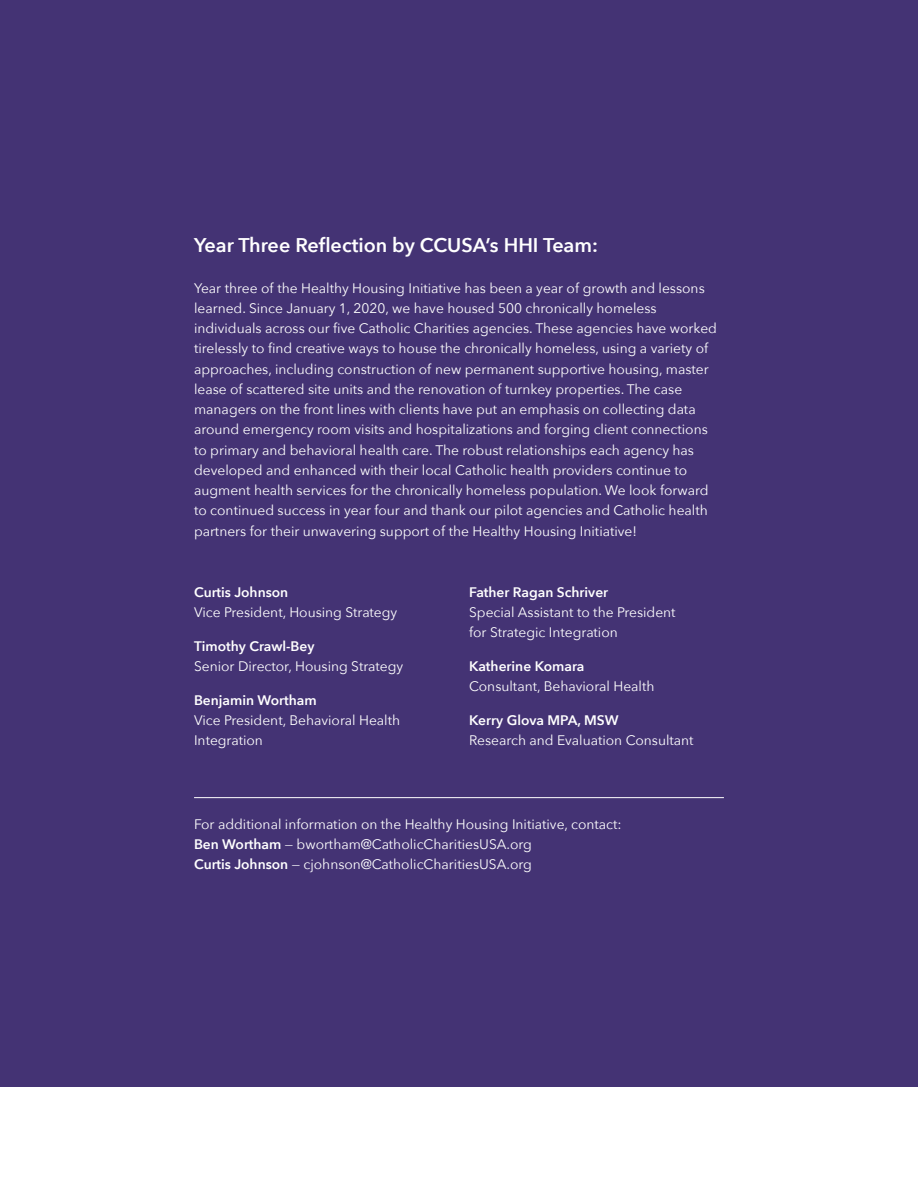
<style>
.page{position:relative;width:918px;height:1188px;background:#fff}
.page>*{position:absolute;margin:0;border:0;box-sizing:border-box;transform-origin:0 0}
.main_body_text__whit{font:600 19.8px "Avenir Next";color:#fff}
.main_body_text__whit-2{font:13.8px/20.2px "Avenir Next";color:#fff}
.main_body_text{font:13.8px/20.2px "Avenir Next";color:#fff}
.s1{font-weight:600}
</style>
<div class="page">
<div style="left:0;top:0;width:918px;height:1086px;background:#443374"></div>
<hr style="left:194px;top:797px;width:530px;height:1px;background:#fff">
<p class="main_body_text__whit" style="left:194px;top:228px;width:406px">Year Three Reflection by CCUSA’s HHI Team:</p>
<p class="main_body_text__whit-2" style="left:194px;top:277px;width:524px">Year three of the Healthy Housing Initiative has been a year of growth and lessons learned. Since January 1, 2020, we have housed 500 chronically homeless individuals across our five Catholic Charities agencies. These agencies have worked tirelessly to find creative ways to house the chronically homeless, using a variety of approaches, including construction of new permanent supportive housing, master lease of scattered site units and the renovation of turnkey properties. The case managers on the front lines with clients have put an emphasis on collecting data around emergency room visits and hospitalizations and forging client connections to primary and behavioral health care. The robust relationships each agency has developed and enhanced with their local Catholic health providers continue to augment health services for the chronically homeless population. We look forward to continued success in year four and thank our pilot agencies and Catholic health partners for their unwavering support of the Healthy Housing Initiative!</p>
<p class="main_body_text" style="left:194px;top:581px;width:205px"><span class="s1">Curtis Johnson<br></span>Vice President, Housing Strategy</p>
<p class="main_body_text" style="left:194px;top:635px;width:211px"><span class="s1">Timothy Crawl-Bey<br></span>Senior Director, Housing Strategy</p>
<p class="main_body_text" style="left:194px;top:689px;width:208px"><span class="s1">Benjamin Wortham<br></span>Vice President, Behavioral Health<br>Integration</p>
<p class="main_body_text" style="left:469px;top:581px;width:208px"><span class="s1">Father Ragan Schriver<br></span>Special Assistant to the President for Strategic Integration</p>
<p class="main_body_text" style="left:469px;top:655px;width:187px"><span class="s1">Katherine Komara<br></span>Consultant, Behavioral Health</p>
<p class="main_body_text" style="left:469px;top:709px;width:226px"><span class="s1">Kerry Glova MPA, MSW<br></span>Research and Evaluation Consultant</p>
<p class="main_body_text" style="left:194px;top:813px;width:429px">For additional information on the Healthy Housing Initiative, contact:<br><span class="s1">Ben Wortham</span> — bwortham@CatholicCharitiesUSA.org<br><span class="s1">Curtis Johnson</span> — cjohnson@CatholicCharitiesUSA.org</p>
</div>
